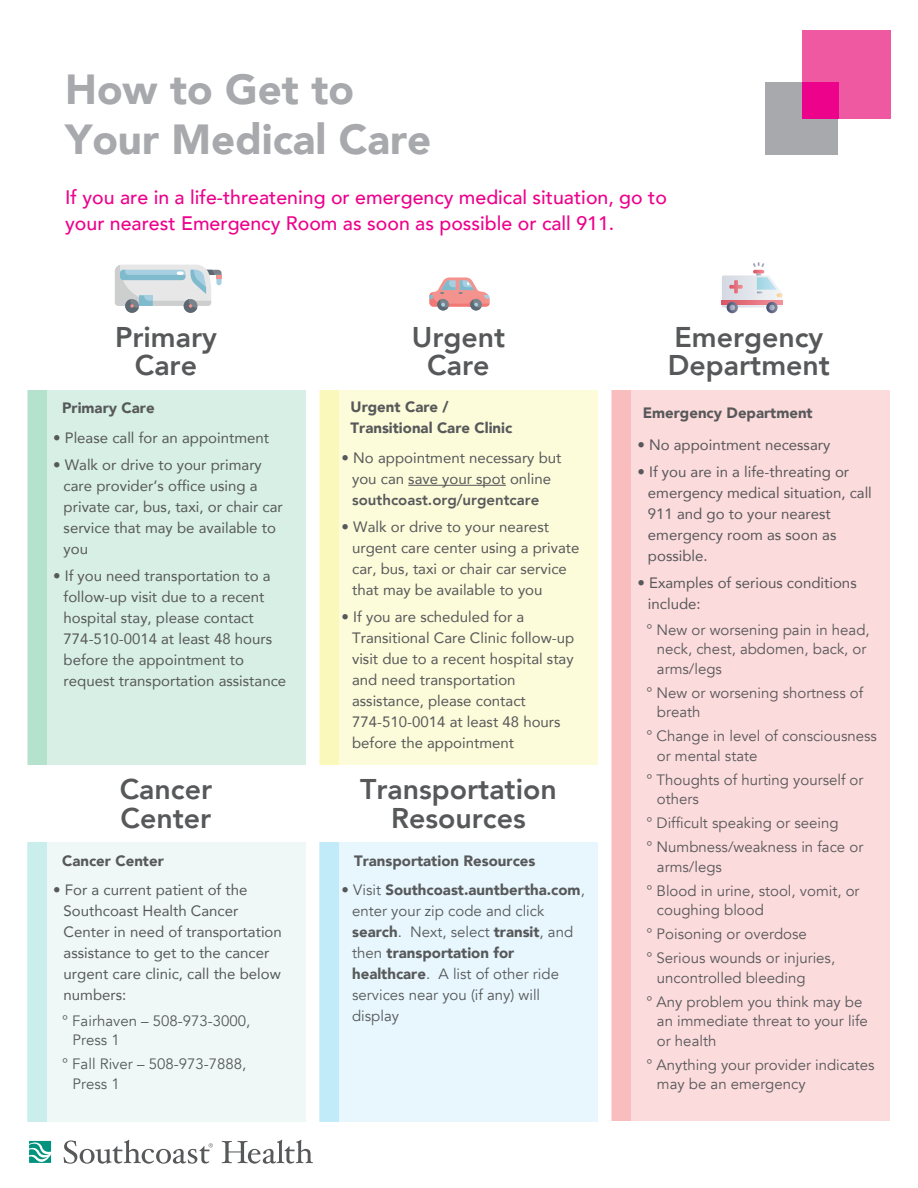
<style>
.page{position:relative;width:918px;height:1188px;background:#fff}
.page>*{position:absolute;margin:0;border:0;box-sizing:border-box;transform-origin:0 0}
.t1{font:900 42px/49.5px "Avenir";color:#a8a9ad}
.t2{font:800 28.5px/28.2px "Avenir";color:#57585a;text-align:center}
.t3{font:500 19.5px/26.2px "Avenir";color:#ed028c}
.t4{font:15px/21px "Avenir";color:#57585a}
.t5{font:15px/19.5px "Avenir";color:#57585a}
.t6{font:900 15px/21px "Avenir";color:#57585a}
.t7{font:800 15px "Avenir";color:#57585a}
.s1{font-weight:900}
</style>
<div class="page">
<svg style="left:222px;top:1140px;width:91px;height:24px"></svg>
<svg style="left:29px;top:1141px;width:22px;height:22px"></svg>
<svg style="left:64px;top:1140px;width:149px;height:24px"></svg>
<div style="left:802px;top:30px;width:88px;height:88px;background:#ef59a1"></div>
<div style="left:766px;top:82px;width:72px;height:73px;background:#a8a9ad"></div>
<div style="left:802px;top:82px;width:36px;height:36px;background:#ed028c"></div>
<svg style="left:722px;top:262px;width:60px;height:51px"></svg>
<div style="left:28px;top:390px;width:278px;height:375px;background:#d7efe4"></div>
<div style="left:320px;top:390px;width:278px;height:375px;background:#fcfbda"></div>
<hr style="left:408px;top:485px;width:98px;height:1px;background:#57585a">
<div style="left:612px;top:390px;width:278px;height:730px;background:#fcdbdc"></div>
<div style="left:28px;top:390px;width:19px;height:375px;background:#b5e2cd"></div>
<div style="left:28px;top:843px;width:278px;height:279px;background:#eff8f7"></div>
<div style="left:28px;top:843px;width:19px;height:279px;background:#c9eeeb"></div>
<div style="left:320px;top:843px;width:278px;height:279px;background:#e7f7fd"></div>
<div style="left:320px;top:843px;width:19px;height:279px;background:#c2ebfa"></div>
<div style="left:320px;top:390px;width:19px;height:375px;background:#faf8bb"></div>
<div style="left:612px;top:390px;width:19px;height:730px;background:#f9bdbe"></div>
<svg style="left:429px;top:277px;width:61px;height:33px"></svg>
<svg style="left:115px;top:265px;width:107px;height:48px"></svg>
<h1 class="t1" style="left:65px;top:64px;width:368px">How to Get to<br>Your Medical Care</h1>
<h3 class="t3" style="left:65px;top:183px;width:603px">If you are in a life-threatening or emergency medical situation, go to your nearest Emergency Room as soon as possible or call 911.</h3>
<h2 class="t2" style="left:115px;top:323px;width:103px">Primary<br>Care</h2>
<h2 class="t2" style="left:412px;top:323px;width:95px">Urgent<br>Care</h2>
<p class="t6" style="left:62px;top:396px;width:94px">Primary Care</p>
<p class="t4" style="left:53px;top:427px;width:217px">• Please call for an appointment</p>
<p class="t4" style="left:64px;top:454px;width:221px;text-indent:-10px">• Walk or drive to your primary care provider’s office using a private car, bus, taxi, or chair car service that may be available to you</p>
<p class="t4" style="left:64px;top:565px;width:224px;text-indent:-10px">• If you need transportation to a follow-up visit due to a recent hospital stay, please contact<br>774-510-0014 at least 48 hours before the appointment to request transportation assistance</p>
<p class="t6" style="left:351px;top:396px;width:163px">Urgent Care /<br>Transitional Care Clinic</p>
<p class="t4" style="left:342px;top:447px;width:221px;text-align:center">• No appointment necessary but you can save your spot online</p>
<p class="t7" style="left:352px;top:488px;width:189px">southcoast.org/urgentcare</p>
<p class="t4" style="left:352px;top:516px;width:229px;text-indent:-10px">• Walk or drive to your nearest urgent care center using a private car, bus, taxi or chair car service that may be available to you</p>
<p class="t4" style="left:352px;top:606px;width:224px;text-indent:-10px">• If you are scheduled for a<br>Transitional Care Clinic follow-up visit due to a recent hospital stay and need transportation assistance, please contact<br>774-510-0014 at least 48 hours before the appointment</p>
<h2 class="t2" style="left:120px;top:776px;width:94px;text-align:left">Cancer<br>Center</h2>
<h2 class="t2" style="left:360px;top:776px;width:198px">Transportation<br>Resources</h2>
<p class="t6" style="left:62px;top:850px;width:103px">Cancer Center</p>
<p class="t4" style="left:64px;top:879px;width:220px;text-indent:-10px">• For a current patient of the<br>Southcoast Health Cancer<br>Center in need of transportation assistance to get to the cancer urgent care clinic, call the below numbers:</p>
<p class="t5" style="left:73px;top:1011px;width:179px;text-indent:-10px">° Fairhaven – 508-973-3000,<br>Press 1</p>
<p class="t5" style="left:73px;top:1055px;width:175px;text-indent:-10px">° Fall River – 508-973-7888,<br>Press 1</p>
<p class="t6" style="left:354px;top:850px;width:183px">Transportation Resources</p>
<p class="t5" style="left:352px;top:880px;width:234px;line-height:21px;text-indent:-10px">• Visit <span class="s1">Southcoast.auntbertha.com</span>, enter your zip code and click <span class="s1">search</span>. Next, select <span class="s1">transit</span>, and then <span class="s1">transportation for healthcare</span>. A list of other ride services near you (if any) will display</p>
<h2 class="t2" style="left:668px;top:323px;width:164px;text-align:left">Emergency<br>Department</h2>
<p class="t6" style="left:643px;top:402px;width:171px">Emergency Department</p>
<p class="t4" style="left:637px;top:434px;width:194px">• No appointment necessary</p>
<p class="t4" style="left:648px;top:461px;width:225px;text-indent:-11px">• If you are in a life-threating or emergency medical situation, call<br>911 and go to your nearest emergency room as soon as possible.</p>
<p class="t4" style="left:648px;top:572px;width:210px;text-indent:-11px">• Examples of serious conditions include:</p>
<p class="t5" style="left:657px;top:620px;width:214px;text-indent:-10px">° New or worsening pain in head, neck, chest, abdomen, back, or arms/legs</p>
<p class="t5" style="left:657px;top:683px;width:208px;text-indent:-10px">° New or worsening shortness of breath</p>
<p class="t5" style="left:657px;top:727px;width:222px;text-indent:-10px">° Change in level of consciousness or mental state</p>
<p class="t5" style="left:657px;top:770px;width:208px;text-indent:-10px">° Thoughts of hurting yourself or others</p>
<p class="t5" style="left:646px;top:811px;width:218px;line-height:24px">° Difficult speaking or seeing<br>° Numbness/weakness in face or</p>
<p class="t5" style="left:646px;top:855px;width:215px;line-height:24px;text-indent:10px">arms/legs<br>° Blood in urine, stool, vomit, or</p>
<p class="t5" style="left:646px;top:898px;width:190px;line-height:24px;text-indent:10px">coughing blood<br>° Poisoning or overdose<br>° Serious wounds or injuries,</p>
<p class="t5" style="left:646px;top:966px;width:218px;line-height:24px;text-indent:10px">uncontrolled bleeding<br>° Any problem you think may be</p>
<p class="t5" style="left:657px;top:1012px;width:213px">an immediate threat to your life or health</p>
<p class="t5" style="left:657px;top:1055px;width:219px;text-indent:-10px">° Anything your provider indicates may be an emergency</p>
</div>
